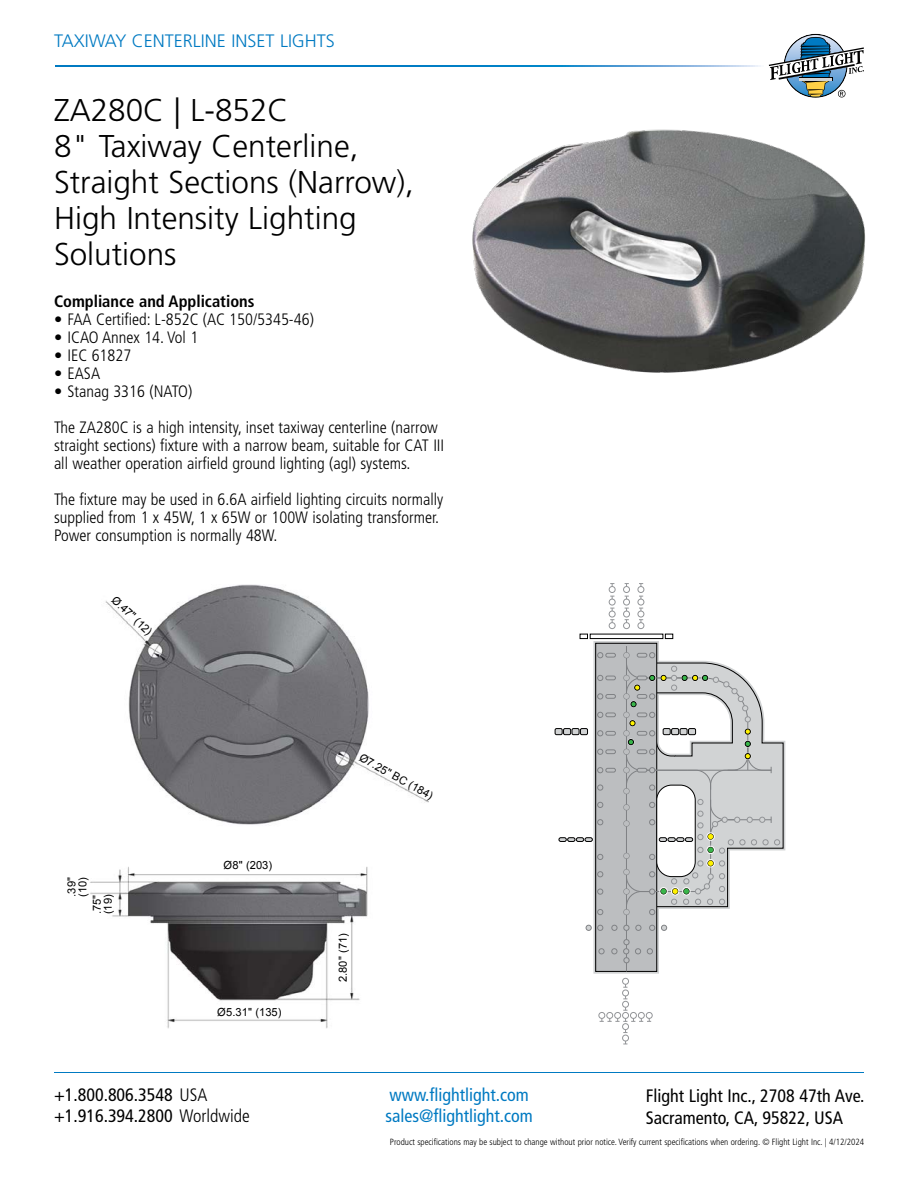
<style>
.page{position:relative;width:918px;height:1188px;background:#fff}
.page>*{position:absolute;margin:0;border:0;box-sizing:border-box;transform-origin:0 0}
.t1{font:300 31.5px/36px "Frutiger LT Std";color:#000}
.t2{font:condensed 18px/21.6px "Frutiger LT Std";color:#000}
.t3{font:condensed 18px/21.6px "Frutiger LT Std";color:#007ac2}
.t4{font:300 18px "Frutiger LT Std";color:#007ac2}
.t5{font:300 condensed 16.5px/18px "Frutiger LT Std";color:#000}
.t6{font:700 condensed 16.5px "Frutiger LT Std";color:#000}
.t7{font:11.25px "Arial";letter-spacing:.005em;color:#000}
.t8{font:11.1px/11.1px "Arial";color:#000}
.t9{font:300 condensed 9px "Frutiger LT Std";color:#000}
.s1{font-weight:300}
</style>
<div class="page">
<svg style="left:593px;top:641px;width:192px;height:333px"></svg>
<div style="left:596px;top:643px;width:61px;height:328px;background:#bcbec0"></div>
<div style="left:595px;top:643px;width:62px;height:329px;border:1px solid #000"></div>
<hr style="left:626px;top:646px;width:1px;height:325px;background:#808285">
<svg style="left:635px;top:948px;width:6px;height:6px"></svg>
<svg style="left:612px;top:948px;width:5px;height:6px"></svg>
<svg style="left:599px;top:948px;width:5px;height:6px"></svg>
<svg style="left:647px;top:948px;width:6px;height:6px"></svg>
<svg style="left:623px;top:939px;width:6px;height:24px"></svg>
<svg style="left:649px;top:925px;width:6px;height:6px"></svg>
<svg style="left:661px;top:925px;width:6px;height:6px"></svg>
<svg style="left:636px;top:925px;width:5px;height:6px"></svg>
<svg style="left:624px;top:925px;width:5px;height:6px"></svg>
<svg style="left:612px;top:925px;width:5px;height:6px"></svg>
<svg style="left:586px;top:925px;width:17px;height:6px"></svg>
<svg style="left:597px;top:909px;width:6px;height:6px"></svg>
<svg style="left:597px;top:889px;width:6px;height:5px"></svg>
<svg style="left:597px;top:871px;width:6px;height:6px"></svg>
<svg style="left:597px;top:854px;width:6px;height:6px"></svg>
<svg style="left:597px;top:819px;width:6px;height:6px"></svg>
<svg style="left:597px;top:802px;width:6px;height:6px"></svg>
<svg style="left:597px;top:785px;width:6px;height:5px"></svg>
<div style="left:590px;top:634px;width:73px;height:5px;border:1px solid #000"></div>
<div style="left:580px;top:634px;width:8px;height:5px;border:1px solid #000"></div>
<div style="left:665px;top:634px;width:8px;height:5px;border:1px solid #000"></div>
<svg style="left:597px;top:694px;width:10px;height:5px"></svg>
<div style="left:606px;top:694px;width:10px;height:5px;border:1px solid #808285;border-radius:2px"></div>
<svg style="left:597px;top:675px;width:18px;height:6px"></svg>
<div style="left:606px;top:676px;width:10px;height:4px;border:1px solid #808285;border-radius:2px"></div>
<svg style="left:597px;top:652px;width:18px;height:6px"></svg>
<div style="left:606px;top:653px;width:10px;height:4px;border:1px solid #808285;border-radius:2px"></div>
<svg style="left:597px;top:767px;width:18px;height:6px"></svg>
<div style="left:606px;top:768px;width:10px;height:4px;border:1px solid #808285;border-radius:2px"></div>
<svg style="left:597px;top:749px;width:18px;height:6px"></svg>
<div style="left:606px;top:750px;width:10px;height:4px;border:1px solid #808285;border-radius:2px"></div>
<svg style="left:597px;top:730px;width:18px;height:6px"></svg>
<div style="left:606px;top:731px;width:10px;height:4px;border:1px solid #808285;border-radius:2px"></div>
<svg style="left:597px;top:712px;width:18px;height:6px"></svg>
<div style="left:606px;top:713px;width:10px;height:4px;border:1px solid #808285;border-radius:2px"></div>
<svg style="left:559px;top:838px;width:34px;height:4px"></svg>
<div style="left:555px;top:729px;width:7px;height:6px;background:#d1d3d4"></div>
<div style="left:555px;top:728px;width:7px;height:7px;border:1px solid #000"></div>
<div style="left:564px;top:729px;width:7px;height:6px;background:#d1d3d4"></div>
<div style="left:563px;top:728px;width:8px;height:7px;border:1px solid #000"></div>
<div style="left:572px;top:729px;width:7px;height:6px;background:#d1d3d4"></div>
<div style="left:572px;top:728px;width:7px;height:7px;border:1px solid #000"></div>
<div style="left:580px;top:729px;width:8px;height:6px;background:#d1d3d4"></div>
<div style="left:580px;top:728px;width:8px;height:7px;border:1px solid #000"></div>
<svg style="left:623px;top:652px;width:161px;height:264px"></svg>
<div style="left:623px;top:622px;width:7px;height:7px;border:1px solid #939598;border-radius:50%"></div>
<div style="left:609px;top:622px;width:7px;height:7px;border:1px solid #939598;border-radius:50%"></div>
<div style="left:623px;top:611px;width:7px;height:6px;border:1px solid #939598;border-radius:50%"></div>
<div style="left:609px;top:611px;width:7px;height:6px;border:1px solid #939598;border-radius:50%"></div>
<div style="left:623px;top:599px;width:7px;height:6px;border:1px solid #939598;border-radius:50%"></div>
<div style="left:609px;top:599px;width:7px;height:6px;border:1px solid #939598;border-radius:50%"></div>
<svg style="left:638px;top:583px;width:6px;height:46px"></svg>
<div style="left:638px;top:586px;width:6px;height:7px;border:1px solid #939598;border-radius:50%"></div>
<svg style="left:624px;top:583px;width:6px;height:46px"></svg>
<div style="left:623px;top:586px;width:7px;height:7px;border:1px solid #939598;border-radius:50%"></div>
<svg style="left:609px;top:583px;width:6px;height:46px"></svg>
<div style="left:609px;top:586px;width:7px;height:7px;border:1px solid #939598;border-radius:50%"></div>
<div style="left:598px;top:1012px;width:7px;height:7px;border:1px solid #939598;border-radius:50%"></div>
<div style="left:646px;top:1012px;width:7px;height:7px;border:1px solid #939598;border-radius:50%"></div>
<svg style="left:599px;top:978px;width:53px;height:67px"></svg>
<div style="left:622px;top:1023px;width:7px;height:7px;border:1px solid #939598;border-radius:50%"></div>
<img style="left:472px;top:129px;width:394px;height:244px">
<img style="left:90px;top:584px;width:338px;height:445px">
<svg style="left:56px;top:66px;width:705px;height:1px"></svg>
<hr style="left:54px;top:1073px;width:810px;height:1px;background:#007ac2">
<svg style="left:769px;top:34px;width:95px;height:64px"></svg>
<p class="t4" style="left:54px;top:31px;width:282px">TAXIWAY CENTERLINE INSET LIGHTS</p>
<h1 class="t1" style="left:54px;top:93px;width:361px">ZA280C | L-852C<br>8" Taxiway Centerline,<br>Straight Sections (Narrow),<br>High Intensity Lighting<br>Solutions</h1>
<p class="t6" style="left:54px;top:291px;width:202px">Compliance and Applications</p>
<p class="t5" style="left:54px;top:310px;width:261px">• FAA Certified: L-852C (AC 150/5345-46)</p>
<p class="t5" style="left:54px;top:328px;width:146px">• ICAO Annex 14. Vol 1</p>
<p class="t5" style="left:54px;top:346px;width:79px">• IEC 61827</p>
<p class="t5" style="left:54px;top:364px;width:48px">• EASA</p>
<p class="t5" style="left:54px;top:373px;width:386px;line-height:36px">• Stanag 3316 (NATO)<br>The ZA280C is a high intensity, inset taxiway centerline (narrow</p>
<p class="t5" style="left:54px;top:436px;width:392px">straight sections) fixture with a narrow beam, suitable for CAT III all weather operation airfield ground lighting (agl) systems.</p>
<p class="t5" style="left:54px;top:490px;width:391px">The fixture may be used in 6.6A airfield lighting circuits normally supplied from 1 x 45W, 1 x 65W or 100W isolating transformer.<br>Power consumption is normally 48W.</p>
<p class="t7" style="left:119px;top:592px;width:53px;rotate:44deg">Ø.47" (12)</p>
<p class="t8" style="left:66px;top:897px;width:21px;rotate:-90deg">.39" (10)</p>
<p class="t8" style="left:91px;top:914px;width:21px;rotate:-90deg">.75" (19)</p>
<p class="t7" style="left:224px;top:858px;width:50px">Ø8" (203)</p>
<p class="t7" style="left:217px;top:1005px;width:66px">Ø5.31" (135)</p>
<p class="t2" style="left:54px;top:1084px;width:197px">+1.800.806.3548 <span class="s1">USA </span>+1.916.394.2800 <span class="s1">Worldwide</span></p>
<p class="t7" style="left:364px;top:750px;width:84px;rotate:29deg">Ø7.25" BC (184)</p>
<p class="t7" style="left:336px;top:982px;width:51px;rotate:-90deg">2.80" (71)</p>
<p class="t3" style="left:385px;top:1084px;width:149px">www.flightlight.com sales@flightlight.com</p>
<p class="t2" style="left:646px;top:1085px;width:220px">Flight Light Inc., 2708 47th Ave.<br>Sacramento, CA, 95822, USA</p>
<p class="t9" style="left:390px;top:1137px;width:476px">Product specifications may be subject to change without prior notice. Verify current specifications when ordering. © Flight Light Inc. | 4/12/2024</p>
</div>
